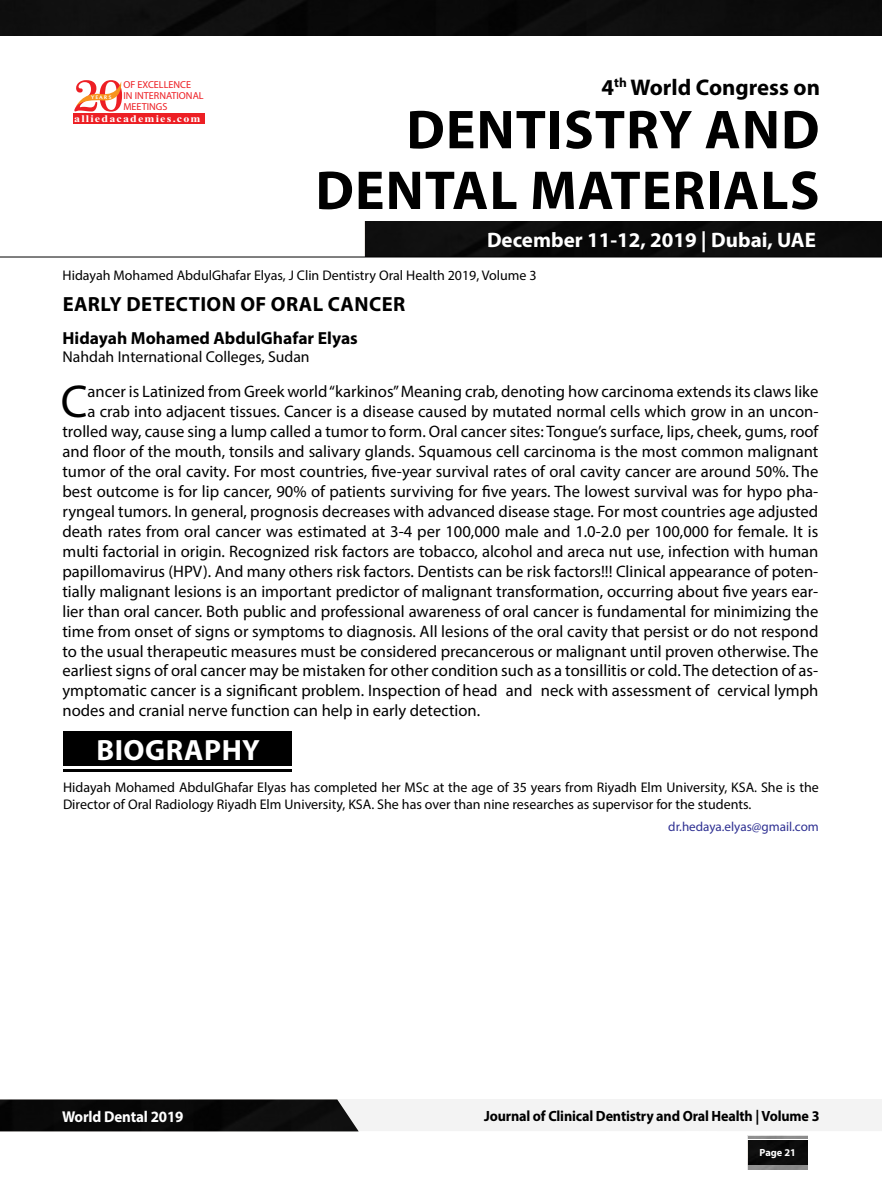
<style>
.page{position:relative;width:882px;height:1197px;background:#fff}
.page>*{position:absolute;margin:0;border:0;box-sizing:border-box;transform-origin:0 0}
.t1{font:700 55.3px/60.7px "Myriad Pro";letter-spacing:.02em;color:#000;text-align:right}
.t2{font:46.2px "Myriad Pro";color:#000}
.t3{font:700 29.4px "Myriad Pro";letter-spacing:.02em;color:#fff}
.t4{font:700 22.75px "Myriad Pro";color:#000}
.t5{font:700 21px "Myriad Pro";color:#fff}
.t6{font:700 20.47px "Myriad Pro";letter-spacing:.02em;color:#000}
.t7{font:700 17.5px "Myriad Pro";color:#000}
.t8{font:16.62px "Myriad Pro";color:#000}
.t9{font:15.75px "Myriad Pro";color:#000}
.t10{font:700 15.75px "Myriad Pro";letter-spacing:-.01em;color:#fff;scale:.95 1}
.t11{font:700 14.88px "Myriad Pro";letter-spacing:-.01em;color:#000;scale:.95 1}
.t12{font:14px/17.2px "Myriad Pro";color:#000}
.t13{font:13.12px "Myriad Pro";color:#2e3092}
.t14{font:700 10.33px "Myriad Pro";color:#fff}
.t15{font:10.15px/10.8px "Myriad Pro";color:#ed1f24}
.t16{font:700 10.15px "Times New Roman";letter-spacing:.1em;color:#fff;scale:1.18 1}
.t17{font:5.25px "Oregon LDO Black";letter-spacing:.24em;color:#fff;scale:1.06 1}
</style>
<div class="page">
<img style="left:748px;top:1140px;width:60px;height:24px">
<hr style="left:748px;top:1136px;width:60px;height:3px;background:#000">
<div style="left:0;top:1100px;width:359px;height:31px;background:#090909"></div>
<div style="left:365px;top:222px;width:517px;height:35px;background:#0c0c0c"></div>
<div style="left:73px;top:113px;width:132px;height:11px;background:#ed1f24"></div>
<svg style="left:74px;top:80px;width:49px;height:32px"></svg>
<hr style="left:0;top:257px;width:882px;height:1px;background:#000">
<div style="left:0;top:0;width:882px;height:35px;background:#0c0c0c"></div>
<div style="left:63px;top:731px;width:228px;height:35px;background:#000"></div>
<hr style="left:63px;top:769px;width:228px;height:3px;background:#000">
<p class="t15" style="left:123px;top:79px;width:82px">OF EXCELLENCE<br>IN INTERNATIONAL<br>MEETINGS</p>
<p class="t16" style="left:74px;top:111px;width:109px">alliedacademies.com</p>
<p class="t17" style="left:91px;top:94px;width:21px">YEARS</p>
<h3 class="t4" style="left:602px;top:72px;width:220px">4<sup>th</sup> World Congress on</h3>
<h1 class="t1" style="left:316px;top:97px;width:506px">DENTISTRY AND<br>DENTAL MATERIALS</h1>
<p class="t5" style="left:487px;top:226px;width:330px">December 11-12, 2019 | Dubai, UAE</p>
<p class="t12" style="left:62px;top:267px;width:476px">Hidayah Mohamed AbdulGhafar Elyas, J Clin Dentistry Oral Health 2019, Volume 3</p>
<p class="t6" style="left:63px;top:291px;width:344px">EARLY DETECTION OF ORAL CANCER</p>
<p class="t7" style="left:62px;top:327px;width:297px">Hidayah Mohamed AbdulGhafar Elyas</p>
<p class="t9" style="left:62px;top:347px;width:249px">Nahdah International Colleges, Sudan</p>
<h2 class="t2" style="left:61px;top:373px;width:28px">C</h2>
<p class="t8" style="left:88px;top:381px;width:732px">ancer is Latinized from Greek world “karkinos” Meaning crab, denoting how carcinoma extends its claws like</p>
<p class="t8" style="left:88px;top:401px;width:732px">a crab into adjacent tissues. Cancer is a disease caused by mutated normal cells which grow in an uncon-</p>
<p class="t8" style="left:62px;top:421px;width:758px">trolled way, cause sing a lump called a tumor to form. Oral cancer sites: Tongue’s surface, lips, cheek, gums, roof</p>
<p class="t8" style="left:62px;top:441px;width:757px">and floor of the mouth, tonsils and salivary glands. Squamous cell carcinoma is the most common malignant</p>
<p class="t8" style="left:62px;top:461px;width:757px">tumor of the oral cavity. For most countries, five-year survival rates of oral cavity cancer are around 50%. The</p>
<p class="t8" style="left:62px;top:481px;width:757px">best outcome is for lip cancer, 90% of patients surviving for five years. The lowest survival was for hypo pha-</p>
<p class="t8" style="left:62px;top:501px;width:757px">ryngeal tumors. In general, prognosis decreases with advanced disease stage. For most countries age adjusted</p>
<p class="t8" style="left:62px;top:521px;width:757px">death rates from oral cancer was estimated at 3-4 per 100,000 male and 1.0-2.0 per 100,000 for female. It is</p>
<p class="t8" style="left:62px;top:541px;width:757px">multi factorial in origin. Recognized risk factors are tobacco, alcohol and areca nut use, infection with human</p>
<p class="t8" style="left:62px;top:561px;width:757px">papillomavirus (HPV). And many others risk factors. Dentists can be risk factors!!! Clinical appearance of poten-</p>
<p class="t8" style="left:62px;top:581px;width:757px">tially malignant lesions is an important predictor of malignant transformation, occurring about five years ear-</p>
<p class="t8" style="left:62px;top:601px;width:758px">lier than oral cancer. Both public and professional awareness of oral cancer is fundamental for minimizing the</p>
<p class="t8" style="left:62px;top:621px;width:757px">time from onset of signs or symptoms to diagnosis. All lesions of the oral cavity that persist or do not respond</p>
<p class="t8" style="left:62px;top:641px;width:757px">to the usual therapeutic measures must be considered precancerous or malignant until proven otherwise. The</p>
<p class="t8" style="left:62px;top:661px;width:757px">earliest signs of oral cancer may be mistaken for other condition such as a tonsillitis or cold. The detection of as-</p>
<p class="t8" style="left:62px;top:681px;width:757px">ymptomatic cancer is a significant problem. Inspection of head and neck with assessment of cervical lymph</p>
<p class="t8" style="left:63px;top:701px;width:419px">nodes and cranial nerve function can help in early detection.</p>
<h3 class="t3" style="left:96px;top:731px;width:165px">BIOGRAPHY</h3>
<p class="t12" style="left:63px;top:778px;width:757px">Hidayah Mohamed AbdulGhafar Elyas has completed her MSc at the age of 35 years from Riyadh Elm University, KSA. She is the<br>Director of Oral Radiology Riyadh Elm University, KSA. She has over than nine researches as supervisor for the students.</p>
<p class="t13" style="left:668px;top:819px;width:152px">dr.hedaya.elyas@gmail.com</p>
<p class="t10" style="left:62px;top:1106px;width:129px">World Dental 2019</p>
<p class="t11" style="left:484px;top:1106px;width:355px">Journal of Clinical Dentistry and Oral Health | Volume 3</p>
<p class="t14" style="left:760px;top:1146px;width:38px">Page 21</p>
</div>
